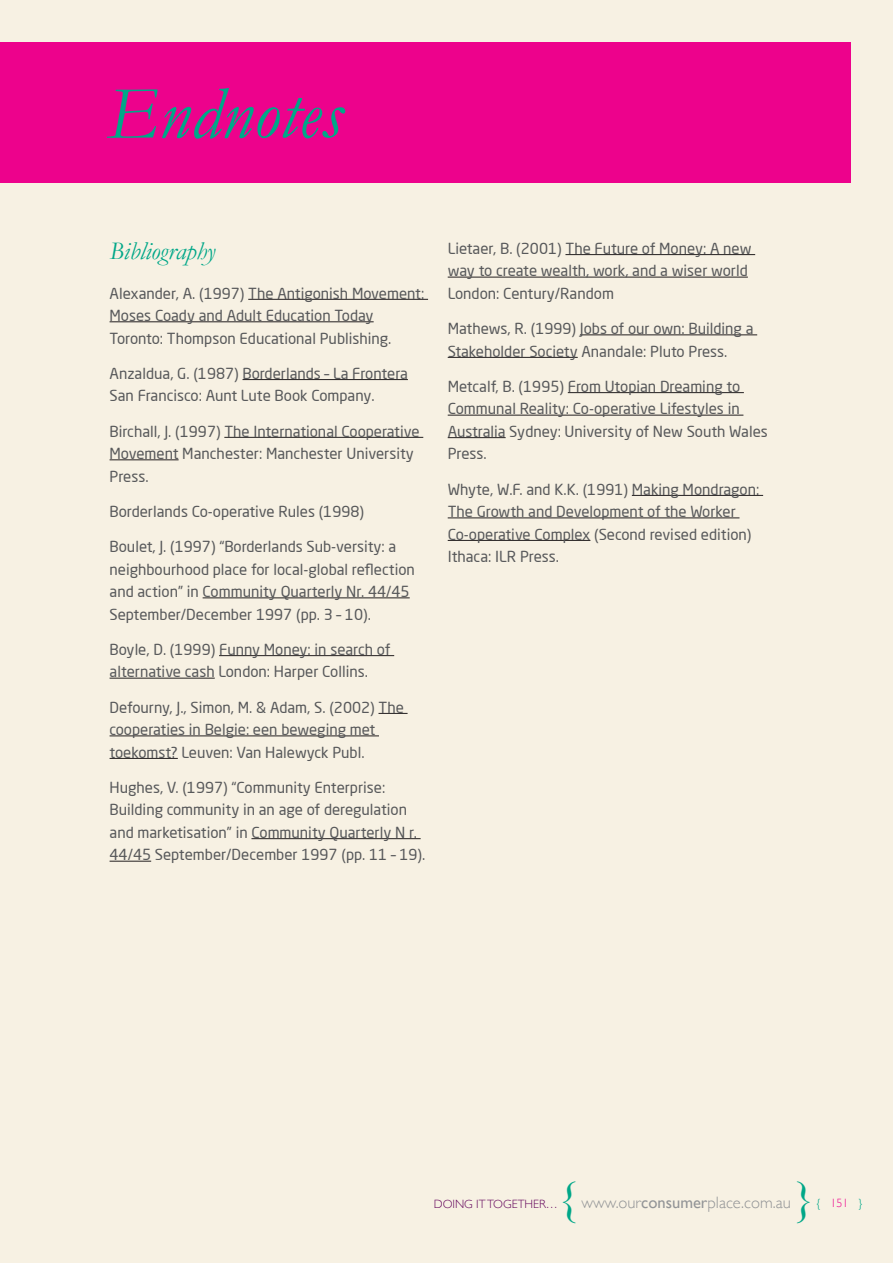
<style>
.page{position:relative;width:893px;height:1263px;background:#f7f1e3}
.page>*{position:absolute;margin:0;border:0;box-sizing:border-box;transform-origin:0 0}
.t1{font:italic 75px "Garamond";color:#00a788}
._1_SUB_HEAD{font:italic 25.5px "Garamond";color:#00a788}
._1_BODY_COPY{font:300 16.5px "Gill Sans";color:#939597}
._1_BODY_COPY-2{font:15px/22.5px "Neo Sans Pro";color:#57585a}
._1_BODY_COPY-3{font:300 12px "Gill Sans";color:#64065c}
._1_BODY_COPY-4{font:300 12px "Gill Sans";color:#ed028c}
.s1{font-weight:400}
.s2{color:#00a788}
</style>
<div class="page">
<div style="left:0;top:43px;width:850px;height:140px;background:#ed028c"></div>
<hr style="left:248px;top:299px;width:180px;height:1px;background:#231f20">
<hr style="left:110px;top:321px;width:264px;height:1px;background:#231f20">
<hr style="left:243px;top:379px;width:165px;height:1px;background:#231f20">
<hr style="left:224px;top:437px;width:199px;height:1px;background:#231f20">
<hr style="left:110px;top:459px;width:69px;height:1px;background:#231f20">
<hr style="left:203px;top:597px;width:207px;height:1px;background:#231f20">
<hr style="left:219px;top:655px;width:175px;height:1px;background:#231f20">
<hr style="left:110px;top:678px;width:105px;height:1px;background:#231f20">
<hr style="left:378px;top:713px;width:30px;height:1px;background:#231f20">
<hr style="left:110px;top:735px;width:269px;height:1px;background:#231f20">
<hr style="left:110px;top:758px;width:68px;height:1px;background:#231f20">
<hr style="left:251px;top:838px;width:170px;height:1px;background:#231f20">
<hr style="left:110px;top:861px;width:41px;height:1px;background:#231f20">
<hr style="left:565px;top:254px;width:190px;height:1px;background:#231f20">
<hr style="left:448px;top:277px;width:300px;height:1px;background:#231f20">
<hr style="left:580px;top:334px;width:177px;height:1px;background:#231f20">
<hr style="left:448px;top:357px;width:130px;height:1px;background:#231f20">
<hr style="left:568px;top:392px;width:176px;height:1px;background:#231f20">
<hr style="left:448px;top:415px;width:295px;height:1px;background:#231f20">
<hr style="left:448px;top:437px;width:58px;height:1px;background:#231f20">
<hr style="left:632px;top:495px;width:131px;height:1px;background:#231f20">
<hr style="left:448px;top:517px;width:291px;height:1px;background:#231f20">
<hr style="left:448px;top:540px;width:142px;height:1px;background:#231f20">
<p class="t1" style="left:107px;top:69px;width:237px">Endnotes</p>
<p class="_1_SUB_HEAD" style="left:110px;top:236px;width:107px">Bibliography</p>
<p class="_1_BODY_COPY-2" style="left:110px;top:282px;width:316px">Alexander, A. (1997) The Antigonish Movement:<br>Moses Coady and Adult Education Today<br>Toronto: Thompson Educational Publishing.</p>
<p class="_1_BODY_COPY-2" style="left:110px;top:362px;width:300px">Anzaldua, G. (1987) Borderlands – La Frontera<br>San Francisco: Aunt Lute Book Company.</p>
<p class="_1_BODY_COPY-2" style="left:110px;top:420px;width:312px">Birchall, J. (1997) The International Cooperative<br>Movement Manchester: Manchester University<br>Press.</p>
<p class="_1_BODY_COPY-2" style="left:110px;top:500px;width:256px">Borderlands Co-operative Rules (1998)</p>
<p class="_1_BODY_COPY-2" style="left:110px;top:535px;width:307px">Boulet, J. (1997) “Borderlands Sub-versity: a neighbourhood place for local-global reflection and action” in Community Quarterly Nr. 44/45<br>September/December 1997 (pp. 3 – 10).</p>
<p class="_1_BODY_COPY-2" style="left:110px;top:638px;width:282px">Boyle, D. (1999) Funny Money: in search of alternative cash London: Harper Collins.</p>
<p class="_1_BODY_COPY-2" style="left:110px;top:696px;width:296px">Defourny, J., Simon, M. &amp; Adam, S. (2002) The cooperaties in Belgie: een beweging met toekomst? Leuven: Van Halewyck Publ.</p>
<p class="_1_BODY_COPY-2" style="left:110px;top:776px;width:317px">Hughes, V. (1997) “Community Enterprise:<br>Building community in an age of deregulation and marketisation” in Community Quarterly N r.<br>44/45 September/December 1997 (pp. 11 – 19).</p>
<p class="_1_BODY_COPY-2" style="left:448px;top:237px;width:305px">Lietaer, B. (2001) The Future of Money: A new way to create wealth, work, and a wiser world<br>London: Century/Random</p>
<p class="_1_BODY_COPY-2" style="left:448px;top:317px;width:307px">Mathews, R. (1999) Jobs of our own: Building a<br>Stakeholder Society Anandale: Pluto Press.</p>
<p class="_1_BODY_COPY-2" style="left:448px;top:375px;width:322px">Metcalf, B. (1995) From Utopian Dreaming to Communal Reality: Co-operative Lifestyles in Australia Sydney: University of New South Wales Press.</p>
<p class="_1_BODY_COPY-2" style="left:448px;top:478px;width:313px">Whyte, W.F. and K.K. (1991) Making Mondragon:<br>The Growth and Development of the Worker Co-operative Complex (Second revised edition)<br>Ithaca: ILR Press.</p>
<p class="_1_BODY_COPY-3" style="left:434px;top:1194px;width:126px">DOING IT TOGETHER…</p>
<p class="_1_BODY_COPY" style="left:582px;top:1190px;width:211px">www.our<span class="s1">consumer</span>place.com.au</p>
<p class="_1_BODY_COPY-4" style="left:816px;top:1194px;width:47px"><span class="s2">{</span> 151 <span class="s2">}</span></p>
</div>
